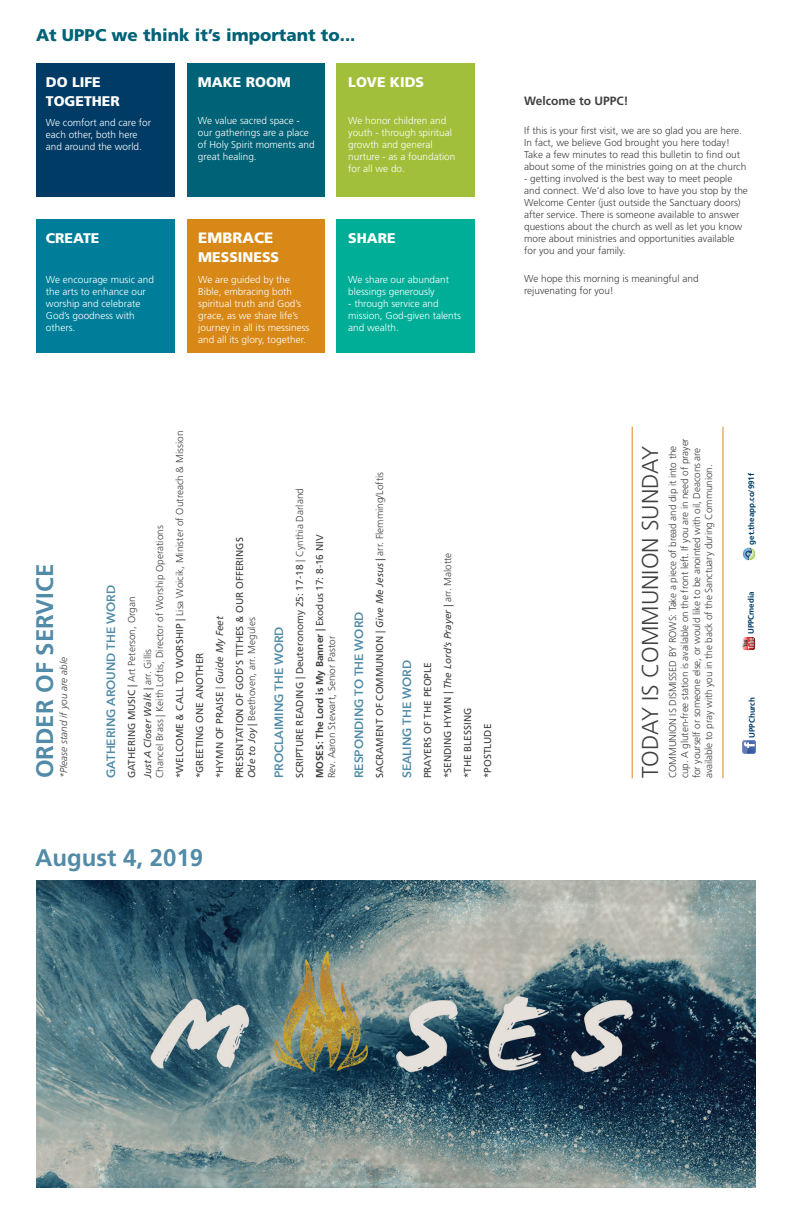
<style>
.page{position:relative;width:792px;height:1224px;background:#fff}
.page>*{position:absolute;margin:0;border:0;box-sizing:border-box;transform-origin:0 0}
.t1{font:700 24px "Frutiger LT Std";color:#518ba7}
.t2{font:300 23px "Frutiger LT Std";color:#414142}
.t3{font:900 17px "Frutiger LT Std";color:#006276}
.t4{font:900 15px "Frutiger LT Std";color:#fff}
.t5{font:900 14px/19px "Frutiger LT Std";color:#fff}
.t6{font:600 12px "Avenir Next";color:#518ba7}
.t7{font:700 12px "Frutiger LT Std";color:#414142}
.t8{font:300 10px/12px "Frutiger LT Std";color:#414142}
.t9{font:300 10px/12px "Frutiger LT Std";color:#fff}
.t10{font:10px/20px "Frutiger LT Std";color:#414142}
.t11{font:italic 300 10px "Frutiger LT Std";color:#414142}
.t12{font:700 8px "Frutiger LT Std";color:#003b65}
.s1{font-weight:400;font-style:italic}
.s2{font-weight:400}
.s3{font-weight:300}
.s4{font-style:italic}
.s5{font-weight:700}
</style>
<div class="page">
<img style="left:36px;top:880px;width:720px;height:308px">
<div style="left:36px;top:63px;width:139px;height:133px;background:#003b65"></div>
<div style="left:336px;top:63px;width:139px;height:133px;background:#a1bf3a"></div>
<div style="left:36px;top:219px;width:139px;height:133px;background:#007e99"></div>
<div style="left:187px;top:219px;width:138px;height:133px;background:#d78816"></div>
<div style="left:336px;top:219px;width:139px;height:133px;background:#00ae98"></div>
<div style="left:187px;top:63px;width:138px;height:133px;background:#006276"></div>
<hr style="left:722px;top:427px;width:2px;height:351px;background:#d78816">
<hr style="left:632px;top:427px;width:1px;height:351px;background:#d78816">
<img style="left:742px;top:741px;width:14px;height:13px">
<img style="left:742px;top:547px;width:14px;height:13px">
<img style="left:742px;top:637px;width:14px;height:13px">
<h3 class="t3" style="left:36px;top:24px;width:321px">At UPPC we think it’s important to...</h3>
<h3 class="t5" style="left:46px;top:72px;width:75px">DO LIFE<br>TOGETHER</h3>
<p class="t9" style="left:46px;top:117px;width:107px">We comfort and care for each other, both here and around the world.</p>
<h3 class="t5" style="left:46px;top:228px;width:55px">CREATE</h3>
<p class="t9" style="left:46px;top:274px;width:110px">We encourage music and the arts to enhance our worship and celebrate<br>God’s goodness with others.</p>
<h3 class="t5" style="left:198px;top:72px;width:94px">MAKE ROOM</h3>
<p class="t9" style="left:198px;top:114px;width:118px">We value sacred space - our gatherings are a place of Holy Spirit moments and great healing.</p>
<h3 class="t4" style="left:198px;top:229px;width:77px">EMBRACE</h3>
<h3 class="t5" style="left:198px;top:248px;width:82px">MESSINESS</h3>
<p class="t9" style="left:198px;top:274px;width:113px">We are guided by the<br>Bible, embracing both spiritual truth and God’s grace, as we share life’s journey in all its messiness and all its glory, together.</p>
<h3 class="t5" style="left:348px;top:72px;width:77px">LOVE KIDS</h3>
<p class="t9" style="left:348px;top:114px;width:109px">We honor children and youth - through spiritual growth and general nurture - as a foundation for all we do.</p>
<h3 class="t5" style="left:348px;top:228px;width:49px">SHARE</h3>
<p class="t9" style="left:348px;top:274px;width:102px">We share our abundant blessings generously</p>
<p class="t9" style="left:348px;top:298px;width:114px">- through service and mission, God-given talents and wealth.</p>
<p class="t7" style="left:524px;top:94px;width:106px">Welcome to UPPC!</p>
<p class="t8" style="left:524px;top:124px;width:224px">If this is your first visit, we are so glad you are here.<br>In fact, we believe God brought you here today!<br>Take a few minutes to read this bulletin to find out about some of the ministries going on at the church</p>
<p class="t8" style="left:524px;top:172px;width:225px">- getting involved is the best way to meet people and connect. We’d also love to have you stop by the Welcome Center (just outside the Sanctuary doors) after service. There is someone available to answer questions about the church as well as let you know more about ministries and opportunities available for you and your family.</p>
<p class="t8" style="left:524px;top:273px;width:176px">We hope this morning is meaningful and rejuvenating for you!</p>
<h1 class="t1" style="left:31px;top:778px;width:216px;rotate:-90deg">ORDER OF SERVICE</h1>
<p class="t11" style="left:58px;top:778px;width:123px;rotate:-90deg">*Please stand if you are able</p>
<p class="t8" style="left:142px;top:778px;width:254px;rotate:-90deg"><span class="s1">Just A Closer Walk</span> <span class="s2">|</span> arr. Gillis<br>Chancel Brass | Keith Loftis, Director of Worship Operations</p>
<p class="t6" style="left:101px;top:778px;width:195px;rotate:-90deg">GATHERING AROUND THE WORD</p>
<p class="t8" style="left:126px;top:778px;width:183px;rotate:-90deg"><span class="s2">GATHERING MUSIC |</span> Art Peterson, Organ</p>
<p class="t10" style="left:170px;top:778px;width:349px;rotate:-90deg">*WELCOME &amp; CALL TO WORSHIP | <span class="s3">Lisa Woicik, Minister of Outreach &amp; Mission </span>*GREETING ONE ANOTHER<br>*HYMN OF PRAISE <span class="s3">|</span> <span class="s4">Guide My Feet<br></span>PRESENTATION OF GOD’S TITHES &amp; OUR OFFERINGS</p>
<p class="t8" style="left:246px;top:778px;width:162px;rotate:-90deg"><span class="s1">Ode to Joy</span> <span class="s2">|</span> Beethoven, arr. Megules</p>
<p class="t6" style="left:269px;top:778px;width:153px;rotate:-90deg">PROCLAIMING THE WORD</p>
<p class="t10" style="left:290px;top:778px;width:292px;rotate:-90deg">SCRIPTURE READING | Deuteronomy 25: 17-18 <span class="s3">| Cynthia Darland<br></span><span class="s5">MOSES: The Lord is My Banner |</span> Exodus 17: 8-16 NIV</p>
<p class="t8" style="left:326px;top:778px;width:144px;rotate:-90deg">Rev. Aaron Stewart, Senior Pastor</p>
<p class="t6" style="left:349px;top:778px;width:168px;rotate:-90deg">RESPONDING TO THE WORD</p>
<p class="t10" style="left:370px;top:778px;width:308px;rotate:-90deg">SACRAMENT OF COMMUNION | <span class="s4">Give Me Jesus |</span> <span class="s3">arr. Flemming/Loftis</span></p>
<p class="t6" style="left:397px;top:778px;width:120px;rotate:-90deg">SEALING THE WORD</p>
<p class="t10" style="left:418px;top:778px;width:227px;rotate:-90deg">PRAYERS OF THE PEOPLE<br>*SENDING HYMN <span class="s4">| The Lord’s Prayer |</span> <span class="s3">arr. Malotte </span>*THE BLESSING<br>*POSTLUDE</p>
<h1 class="t1" style="left:35px;top:844px;width:170px">August 4, 2019</h1>
<p class="t8" style="left:679px;top:778px;width:342px;rotate:-90deg">cup. A gluten-free station is available on the front left. If you are in need of prayer for yourself or someone else, or would like to be anointed with oil, Deacons are available to pray with you in the back of the Sanctuary during Communion.</p>
<h2 class="t2" style="left:637px;top:778px;width:334px;rotate:-90deg">TODAY IS COMMUNION SUNDAY</h2>
<p class="t8" style="left:667px;top:778px;width:334px;rotate:-90deg">COMMUNION IS DISMISSED BY ROWS: Take a piece of bread and dip it into the</p>
<p class="t12" style="left:747px;top:545px;width:73px;rotate:-90deg">get.theapp.co/991f</p>
<p class="t12" style="left:746px;top:634px;width:44px;rotate:-90deg">UPPCmedia</p>
<p class="t12" style="left:747px;top:738px;width:42px;rotate:-90deg">UPPChurch</p>
</div>
